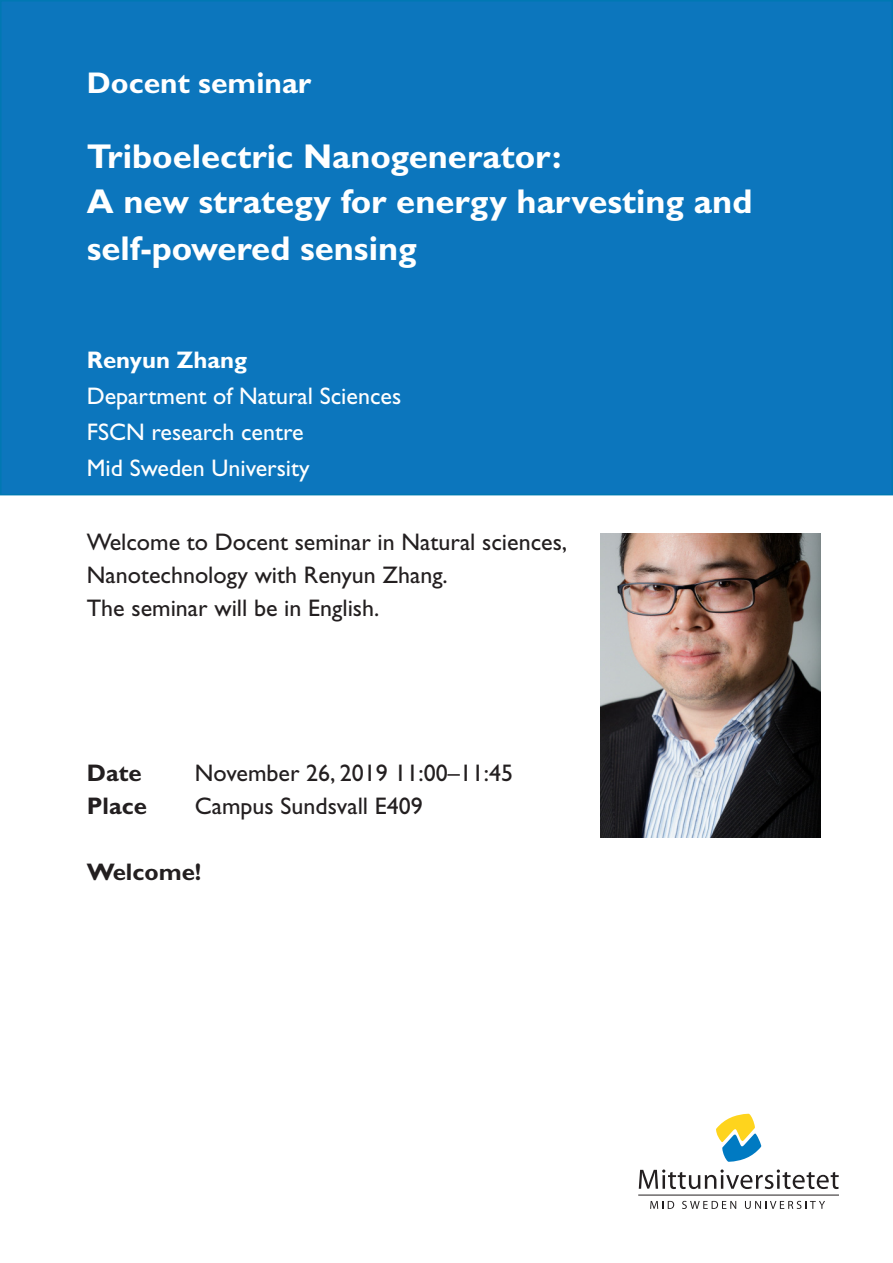
<style>
.page{position:relative;width:893px;height:1263px;background:#fff}
.page>*{position:absolute;margin:0;border:0;box-sizing:border-box;transform-origin:0 0}
.t1{font:700 34.5px/46.5px "Gill Sans Std";color:#fff}
.t2{font:700 30px "Gill Sans Std";color:#fff}
.t3{font:24px/33px "Gill Sans Std";color:#231f20}
.t4{font:24px "Gill Sans Std";color:#fff}
.t5{font:700 24px "Gill Sans Std";color:#231f20}
.t6{font:700 24px "Gill Sans Std";color:#fff}
</style>
<div class="page">
<div style="left:1px;top:1px;width:891px;height:494px;background:#0c76bd"></div>
<svg style="left:716px;top:1114px;width:45px;height:48px"></svg>
<svg style="left:639px;top:1169px;width:200px;height:20px"></svg>
<hr style="left:638px;top:1195px;width:201px;height:1px;background:#231f20">
<svg style="left:650px;top:1201px;width:24px;height:8px"></svg>
<svg style="left:682px;top:1201px;width:54px;height:8px"></svg>
<svg style="left:745px;top:1201px;width:80px;height:8px"></svg>
<img style="left:601px;top:533px;width:220px;height:305px">
<p class="t2" style="left:87px;top:65px;width:226px">Docent seminar</p>
<p class="t1" style="left:87px;top:133px;width:476px">Triboelectric Nanogenerator:</p>
<p class="t1" style="left:87px;top:178px;width:667px">A new strategy for energy harvesting and self-powered sensing</p>
<p class="t6" style="left:87px;top:345px;width:162px">Renyun Zhang</p>
<p class="t4" style="left:87px;top:382px;width:316px">Department of Natural Sciences</p>
<p class="t4" style="left:87px;top:418px;width:218px">FSCN research centre</p>
<p class="t4" style="left:87px;top:454px;width:224px">Mid Sweden University</p>
<p class="t3" style="left:87px;top:525px;width:482px">Welcome to Docent seminar in Natural sciences,<br>Nanotechnology with Renyun Zhang.</p>
<p class="t3" style="left:87px;top:591px;width:294px">The seminar will be in English.</p>
<p class="t5" style="left:87px;top:759px;width:56px">Date</p>
<p class="t3" style="left:195px;top:756px;width:320px">November 26, 2019 11:00–11:45</p>
<p class="t5" style="left:87px;top:792px;width:62px">Place</p>
<p class="t3" style="left:195px;top:789px;width:230px">Campus Sundsvall E409</p>
<p class="t5" style="left:87px;top:858px;width:116px">Welcome!</p>
</div>
